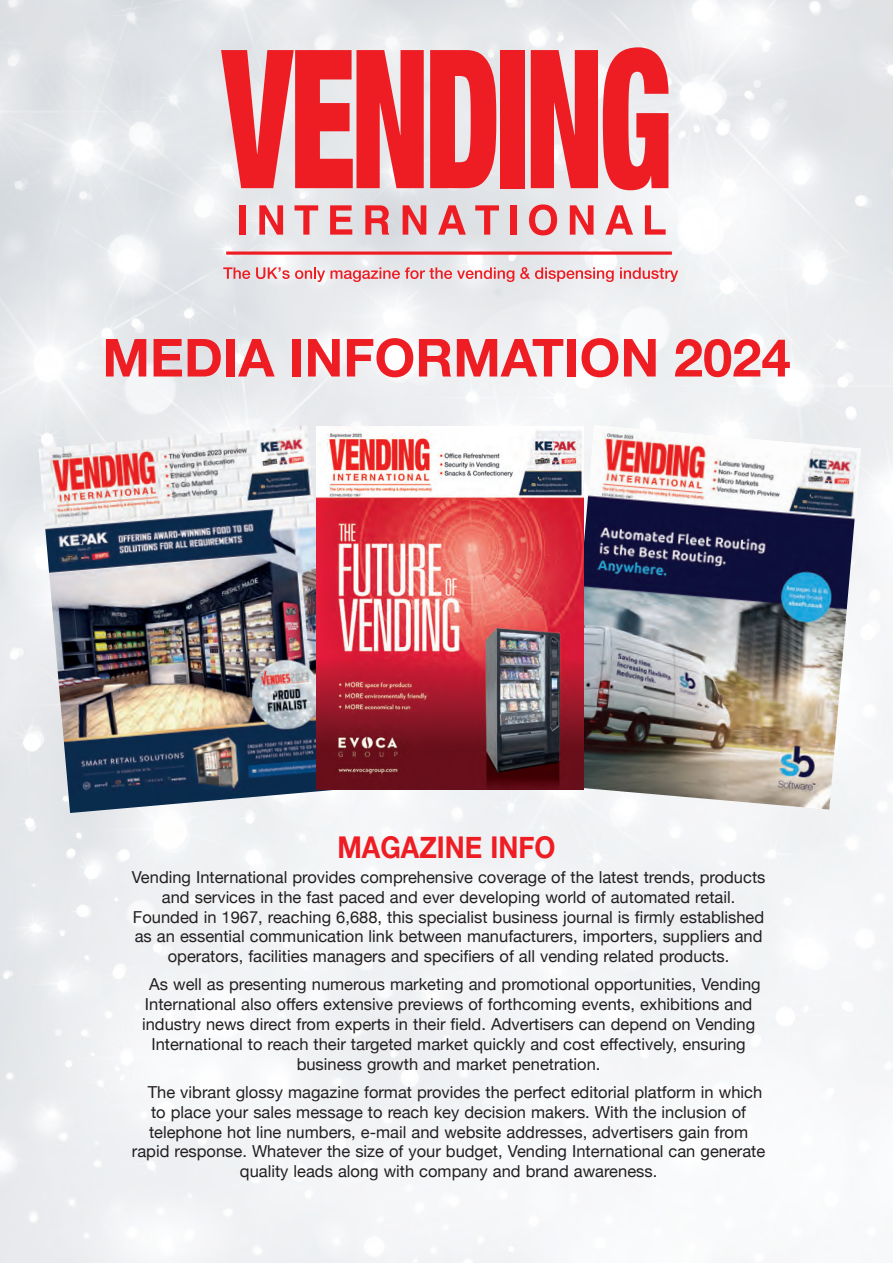
<style>
.page{position:relative;width:893px;height:1263px;background:#fff}
.page>*{position:absolute;margin:0;border:0;box-sizing:border-box;transform-origin:0 0}
.t1{font:700 52.5px "Helvetica Neue";color:#ee1d23}
.t2{font:700 30px "Helvetica Neue";color:#ee1d23;scale:.9 1}
.t3{font:16.5px/19.8px "Helvetica Neue";color:#231f20;text-align:center}
</style>
<div class="page">
<img style="left:0;top:0;width:893px;height:1263px">
<img style="left:563px;top:425px;width:298px;height:384px">
<img style="left:38px;top:425px;width:301px;height:388px">
<img style="left:316px;top:427px;width:268px;height:362px">
<svg style="left:221px;top:50px;width:203px;height:138px;background:#ec5a5f"></svg>
<svg style="left:430px;top:50px;width:66px;height:138px;background:#ec4449"></svg>
<div style="left:500px;top:50px;width:25px;height:138px;background:#ee1d23"></div>
<svg style="left:531px;top:47px;width:137px;height:143px;background:#ed5257"></svg>
<div style="left:240px;top:205px;width:6px;height:30px;background:#ee1d23"></div>
<svg style="left:259px;top:205px;width:24px;height:30px"></svg>
<svg style="left:295px;top:205px;width:23px;height:30px"></svg>
<svg style="left:330px;top:205px;width:22px;height:30px"></svg>
<svg style="left:365px;top:205px;width:24px;height:30px"></svg>
<svg style="left:403px;top:205px;width:23px;height:30px"></svg>
<svg style="left:438px;top:205px;width:28px;height:30px"></svg>
<svg style="left:475px;top:205px;width:24px;height:30px"></svg>
<div style="left:510px;top:205px;width:6px;height:30px;background:#ee1d23"></div>
<svg style="left:529px;top:204px;width:28px;height:31px"></svg>
<svg style="left:570px;top:205px;width:23px;height:30px"></svg>
<svg style="left:605px;top:205px;width:28px;height:30px"></svg>
<svg style="left:645px;top:205px;width:21px;height:30px"></svg>
<svg style="left:226px;top:251px;width:446px;height:4px;background:#ec464c"></svg>
<svg style="left:223px;top:267px;width:27px;height:12px"></svg>
<svg style="left:256px;top:267px;width:69px;height:15px"></svg>
<svg style="left:331px;top:267px;width:183px;height:15px;background:#e9b2b5"></svg>
<svg style="left:520px;top:267px;width:94px;height:15px"></svg>
<svg style="left:620px;top:267px;width:58px;height:15px"></svg>
<h1 class="t1" style="left:102px;top:317px;width:690px">MEDIA INFORMATION 2024</h1>
<h2 class="t2" style="left:337px;top:824px;width:244px">MAGAZINE INFO</h2>
<p class="t3" style="left:132px;top:868px;width:635px">Vending International provides comprehensive coverage of the latest trends, products and services in the fast paced and ever developing world of automated retail.<br>Founded in 1967, reaching 6,688, this specialist business journal is firmly established as an essential communication link between manufacturers, importers, suppliers and operators, facilities managers and specifiers of all vending related products.</p>
<p class="t3" style="left:142px;top:975px;width:620px">As well as presenting numerous marketing and promotional opportunities, Vending International also offers extensive previews of forthcoming events, exhibitions and industry news direct from experts in their field. Advertisers can depend on Vending International to reach their targeted market quickly and cost effectively, ensuring business growth and market penetration.</p>
<p class="t3" style="left:148px;top:1083px;width:616px">The vibrant glossy magazine format provides the perfect editorial platform in which</p>
<p class="t3" style="left:151px;top:1103px;width:596px">to place your sales message to reach key decision makers. With the inclusion of</p>
<p class="t3" style="left:149px;top:1123px;width:601px">telephone hot line numbers, e-mail and website addresses, advertisers gain from</p>
<p class="t3" style="left:132px;top:1142px;width:635px">rapid response. Whatever the size of your budget, Vending International can generate</p>
<p class="t3" style="left:240px;top:1162px;width:419px">quality leads along with company and brand awareness.</p>
</div>
